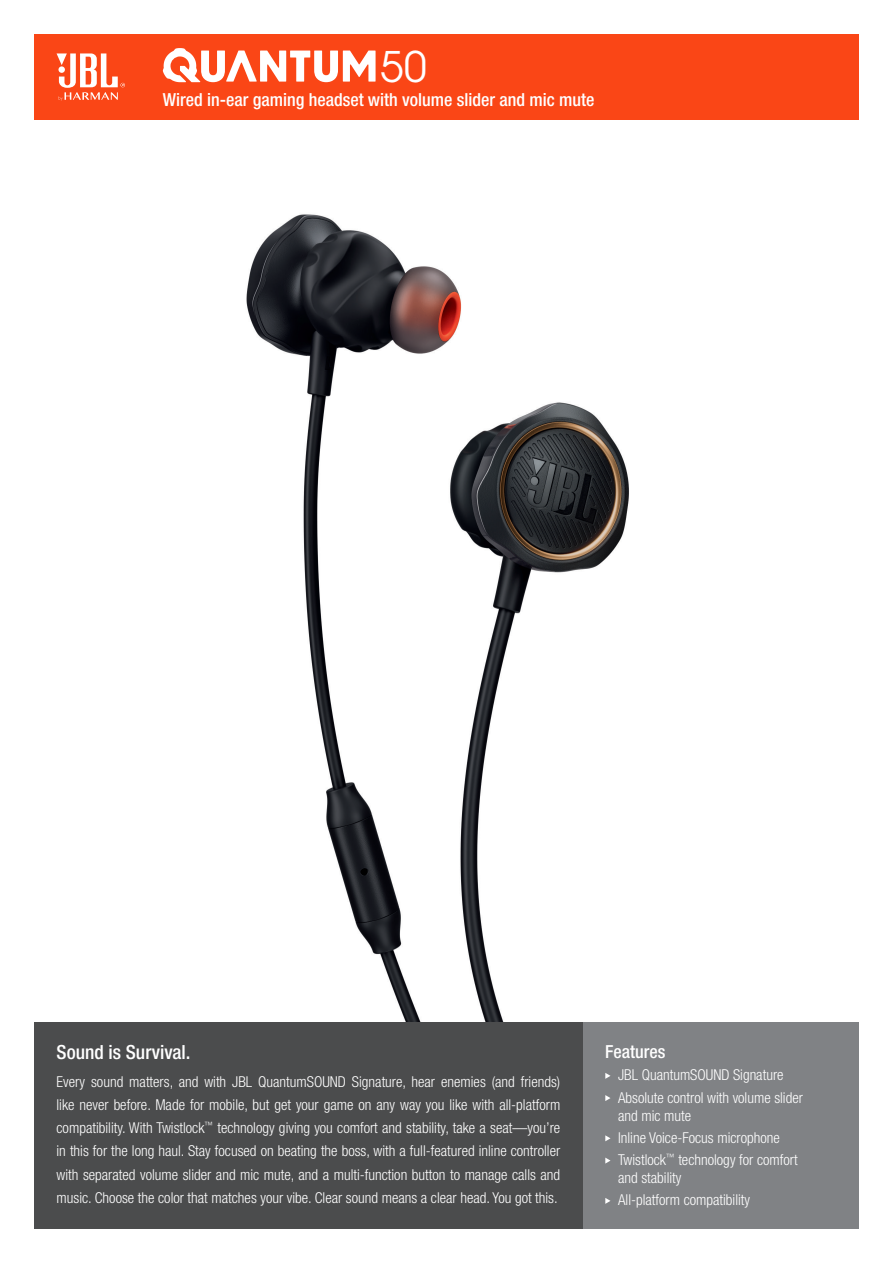
<style>
.page{position:relative;width:893px;height:1263px;background:#fff}
.page>*{position:absolute;margin:0;border:0;box-sizing:border-box;transform-origin:0 0}
.t1{font:46.5px "Avant Gard Goth EF";color:#fff}
.t2{font:500 condensed 19.5px "Helvetica Neue LT Pro";color:#fff}
.t3{font:500 condensed 18px "Helvetica Neue LT Pro";color:#fff}
.t4{font:300 condensed 15px/23.2px "Helvetica Neue LT Pro";color:#fff}
</style>
<div class="page">
<img style="left:198px;top:214px;width:497px;height:809px">
<div style="left:34px;top:34px;width:825px;height:85px;background:#fa4616"></div>
<svg style="left:57px;top:53px;width:68px;height:48px"></svg>
<div style="left:583px;top:1023px;width:276px;height:206px;background:#808285"></div>
<svg style="left:605px;top:1073px;width:5px;height:6px"></svg>
<svg style="left:605px;top:1095px;width:5px;height:6px"></svg>
<svg style="left:605px;top:1135px;width:5px;height:6px"></svg>
<svg style="left:605px;top:1157px;width:5px;height:6px"></svg>
<svg style="left:605px;top:1198px;width:5px;height:6px"></svg>
<div style="left:34px;top:1023px;width:549px;height:206px;background:#4b4c4d"></div>
<svg style="left:163px;top:48px;width:213px;height:34px"></svg>
<h1 class="t1" style="left:381px;top:39px;width:48px">50</h1>
<p class="t3" style="left:163px;top:89px;width:433px">Wired in-ear gaming headset with volume slider and mic mute</p>
<p class="t2" style="left:57px;top:1040px;width:136px">Sound is Survival.</p>
<p class="t4" style="left:57px;top:1069px;width:505px;text-align:justify">Every sound matters, and with JBL QuantumSOUND Signature, hear enemies (and friends) like never before. Made for mobile, but get your game on any way you like with all-platform compatibility. With Twistlock<sup>™</sup> technology giving you comfort and stability, take a seat—you’re in this for the long haul. Stay focused on beating the boss, with a full-featured inline controller with separated volume slider and mic mute, and a multi-function button to manage calls and music. Choose the color that matches your vibe. Clear sound means a clear head. You got this.</p>
<p class="t3" style="left:605px;top:1041px;width:62px">Features</p>
<p class="t4" style="left:618px;top:1063px;width:167px">JBL QuantumSOUND Signature</p>
<p class="t4" style="left:618px;top:1088px;width:186px;line-height:18px">Absolute control with volume slider and mic mute</p>
<p class="t4" style="left:618px;top:1126px;width:163px">Inline Voice-Focus microphone</p>
<p class="t4" style="left:618px;top:1151px;width:181px;line-height:18px">Twistlock<sup>™</sup> technology for comfort and stability</p>
<p class="t4" style="left:618px;top:1188px;width:133px">All-platform compatibility</p>
</div>
